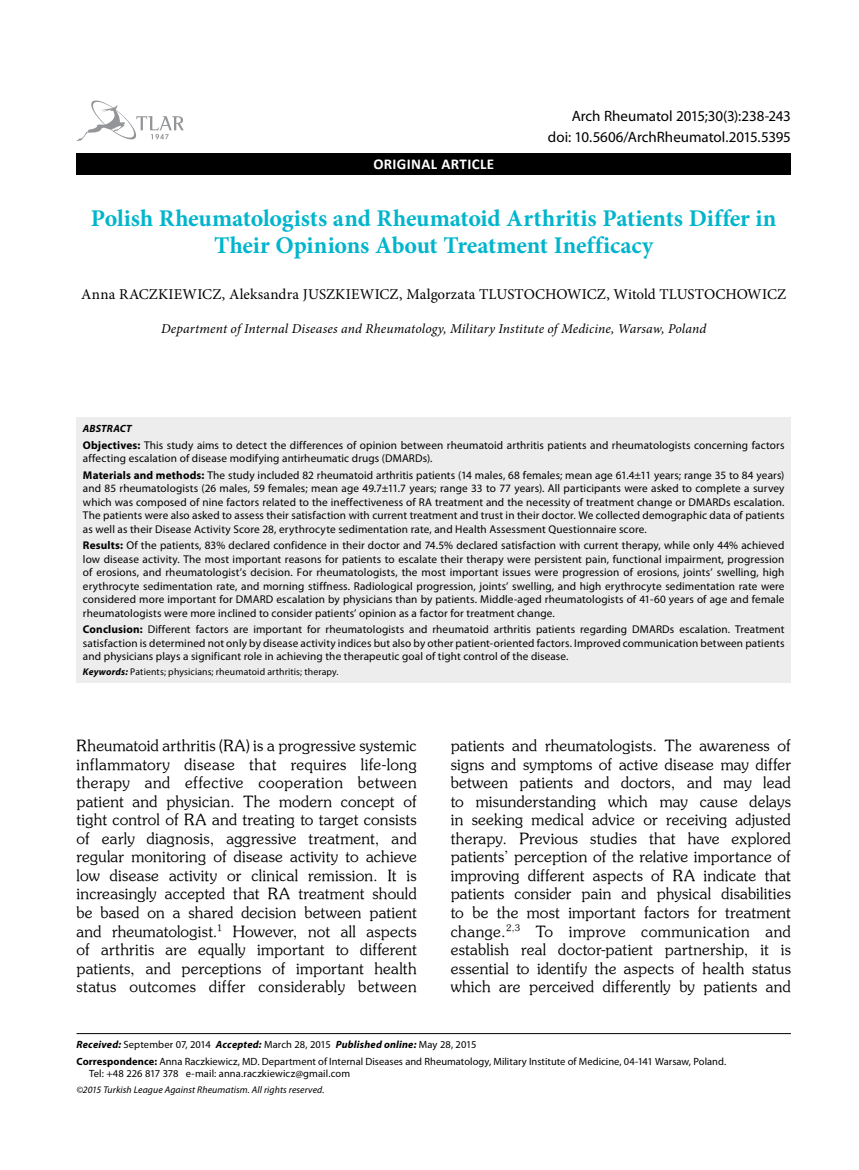
<style>
.page{position:relative;width:859px;height:1170px;background:#fff}
.page>*{position:absolute;margin:0;border:0;box-sizing:border-box;transform-origin:0 0}
.t1{font:700 24px/27px "Minion Pro";letter-spacing:-.005em;color:#00b5cc;text-align:center}
.t2{font:15.45px/18.6px "Souvenir Turk";letter-spacing:.02em;color:#000;text-align:justify}
.t3{font:15px "Minion Pro";letter-spacing:.005em;color:#000}
.t4{font:15px "Myriad Pro";letter-spacing:-.005em;color:#000}
.t5{font:700 15px "Calibri";letter-spacing:.02em;color:#fff}
.t6{font:italic 13.5px "Minion Pro";letter-spacing:.01em;color:#000}
.t7{font:11.25px/13.5px "Myriad Pro";letter-spacing:.01em;color:#000;text-align:justify}
.t8{font:10.5px/16.8px "Myriad Pro";letter-spacing:.005em;color:#000}
.t9{font:italic 700 10.5px "Myriad Pro";letter-spacing:.015em;color:#000}
.t10{font:9.75px "Myriad Pro";letter-spacing:.015em;color:#000}
.t11{font:italic 9.75px "Myriad Pro";letter-spacing:.01em;color:#000}
.s1{font-weight:700}
.s2{font-weight:700;font-style:italic}
</style>
<div class="page">
<div style="left:77px;top:153px;width:714px;height:21px;background:#000"></div>
<svg style="left:76px;top:100px;width:108px;height:41px"></svg>
<hr style="left:77px;top:1033px;width:714px;height:1px;background:#000">
<div style="left:77px;top:417px;width:714px;height:266px;background:#ededee"></div>
<h3 class="t4" style="left:572px;top:107px;width:221px">Arch Rheumatol 2015;30(3):238-243</h3>
<h3 class="t5" style="left:373px;top:155px;width:122px">ORIGINAL ARTICLE</h3>
<h3 class="t4" style="left:548px;top:127px;width:244px">doi: 10.5606/ArchRheumatol.2015.5395</h3>
<h1 class="t1" style="left:91px;top:204px;width:687px">Polish Rheumatologists and Rheumatoid Arthritis Patients Differ in<br>Their Opinions About Treatment Inefficacy</h1>
<h3 class="t3" style="left:81px;top:284px;width:706px">Anna RACZKIEWICZ, Aleksandra JUSZKIEWICZ, Malgorzata TLUSTOCHOWICZ, Witold TLUSTOCHOWICZ</h3>
<p class="t6" style="left:161px;top:319px;width:547px">Department of Internal Diseases and Rheumatology, Military Institute of Medicine, Warsaw, Poland</p>
<p class="t9" style="left:83px;top:422px;width:50px">ABSTRACT</p>
<p class="t7" style="left:83px;top:438px;width:703px"><span class="s1">Objectives:</span> This study aims to detect the differences of opinion between rheumatoid arthritis patients and rheumatologists concerning factors affecting escalation of disease modifying antirheumatic drugs (DMARDs).</p>
<p class="t7" style="left:83px;top:468px;width:703px"><span class="s1">Materials and methods:</span> The study included 82 rheumatoid arthritis patients (14 males, 68 females; mean age 61.4±11 years; range 35 to 84 years) and 85 rheumatologists (26 males, 59 females; mean age 49.7±11.7 years; range 33 to 77 years). All participants were asked to complete a survey which was composed of nine factors related to the ineffectiveness of RA treatment and the necessity of treatment change or DMARDs escalation.<br>The patients were also asked to assess their satisfaction with current treatment and trust in their doctor. We collected demographic data of patients as well as their Disease Activity Score 28, erythrocyte sedimentation rate, and Health Assessment Questionnaire score.</p>
<p class="t7" style="left:83px;top:538px;width:703px"><span class="s1">Results:</span> Of the patients, 83% declared confidence in their doctor and 74.5% declared satisfaction with current therapy, while only 44% achieved low disease activity. The most important reasons for patients to escalate their therapy were persistent pain, functional impairment, progression of erosions, and rheumatologist’s decision. For rheumatologists, the most important issues were progression of erosions, joints’ swelling, high erythrocyte sedimentation rate, and morning stiffness. Radiological progression, joints’ swelling, and high erythrocyte sedimentation rate were considered more important for DMARD escalation by physicians than by patients. Middle-aged rheumatologists of 41-60 years of age and female rheumatologists were more inclined to consider patients’ opinion as a factor for treatment change.</p>
<p class="t7" style="left:83px;top:622px;width:703px"><span class="s1">Conclusion:</span> Different factors are important for rheumatologists and rheumatoid arthritis patients regarding DMARDs escalation. Treatment satisfaction is determined not only by disease activity indices but also by other patient-oriented factors. Improved communication between patients and physicians plays a significant role in achieving the therapeutic goal of tight control of the disease.</p>
<p class="t10" style="left:83px;top:665px;width:257px"><span class="s2">Keywords:</span> Patients; physicians; rheumatoid arthritis; therapy.</p>
<p class="t2" style="left:77px;top:735px;width:342px">Rheumatoid arthritis (RA) is a progressive systemic inflammatory disease that requires life-long therapy and effective cooperation between patient and physician. The modern concept of tight control of RA and treating to target consists of early diagnosis, aggressive treatment, and regular monitoring of disease activity to achieve low disease activity or clinical remission. It is increasingly accepted that RA treatment should be based on a shared decision between patient and rheumatologist.<sup>1</sup> However, not all aspects of arthritis are equally important to different patients, and perceptions of important health status outcomes differ considerably between</p>
<p class="t2" style="left:451px;top:735px;width:342px">patients and rheumatologists. The awareness of signs and symptoms of active disease may differ between patients and doctors, and may lead to misunderstanding which may cause delays in seeking medical advice or receiving adjusted therapy. Previous studies that have explored patients’ perception of the relative importance of improving different aspects of RA indicate that patients consider pain and physical disabilities to be the most important factors for treatment change.<sup>2,3</sup> To improve communication and establish real doctor-patient partnership, it is essential to identify the aspects of health status which are perceived differently by patients and</p>
<p class="t8" style="left:77px;top:1035px;width:651px"><span class="s2">Received:</span> September 07, 2014 <span class="s2">Accepted:</span> March 28, 2015 <span class="s2">Published online:</span> May 28, 2015<br><span class="s1">Correspondence:</span> Anna Raczkiewicz, MD. Department of Internal Diseases and Rheumatology, Military Institute of Medicine, 04-141 Warsaw, Poland.</p>
<p class="t8" style="left:89px;top:1065px;width:263px">Tel: +48 226 817 378 e-mail: anna.raczkiewicz@gmail.com</p>
<p class="t11" style="left:77px;top:1083px;width:250px">©2015 Turkish League Against Rheumatism. All rights reserved.</p>
</div>
